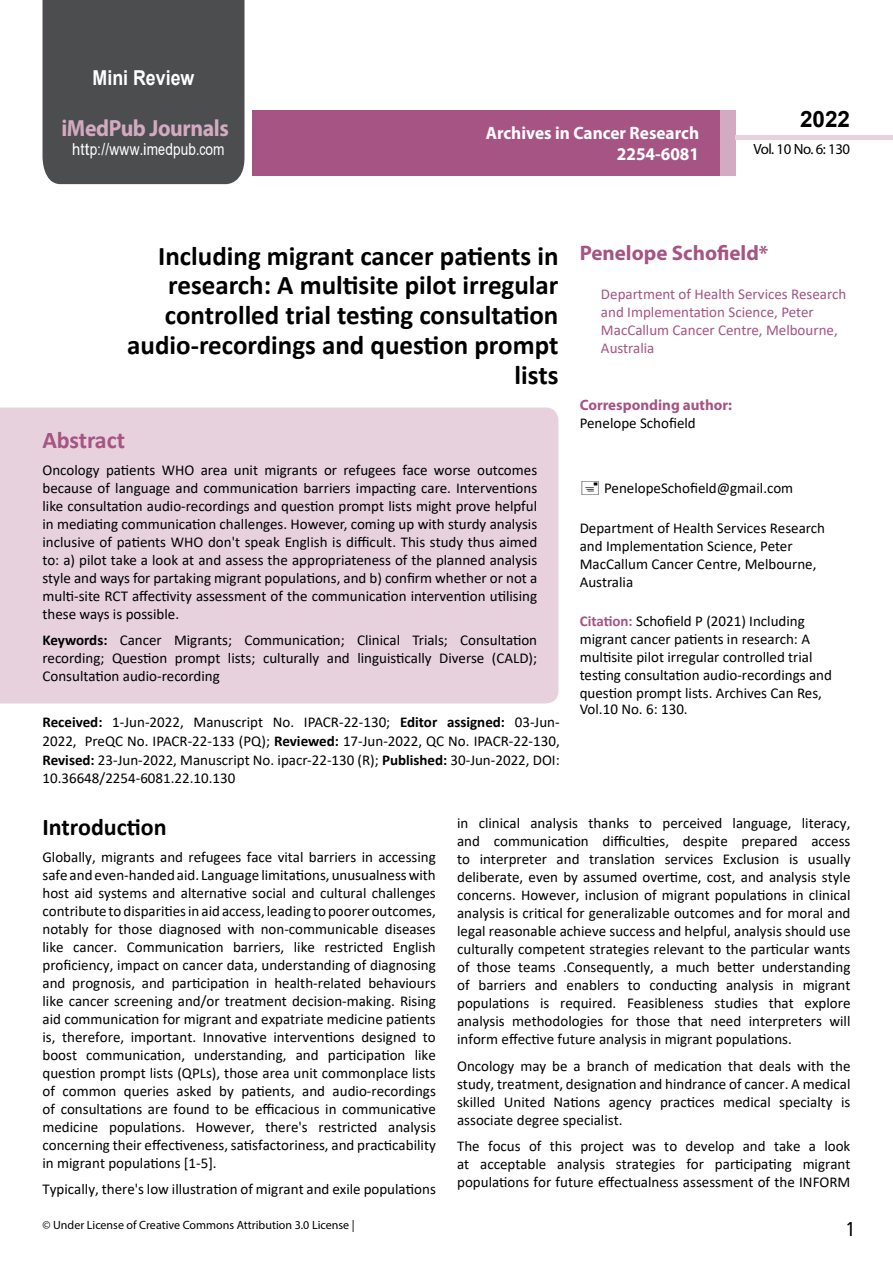
<style>
.page{position:relative;width:893px;height:1263px;background:#fff}
.page>*{position:absolute;margin:0;border:0;box-sizing:border-box;transform-origin:0 0}
.t1{font:700 27px/29.7px "Calibri";color:#000;text-align:right}
.t2{font:25.5px "Tunga";color:#000}
.t3{font:700 24px "Calibri";color:#000}
.t4{font:700 24px "Calibri";letter-spacing:-.005em;color:#a55483}
.t5{font:700 23.4px "Myriad Pro";letter-spacing:-.02em;color:#d2aac1;scale:.93 1}
.t6{font:700 22.5px "Arial";color:#000}
.t7{font:700 21px "Myriad Pro";color:#a55483}
.t8{font:700 20.55px "Arial";color:#fff;scale:.87 1}
.t9{font:700 18px/21.6px "Myriad Pro";color:#fff;text-align:right;scale:.96 1}
.t10{font:16.5px "Arial";letter-spacing:.01em;color:#fff;scale:.89 1}
.t11{font:15px/18px "Calibri";color:#000;text-align:justify}
.t12{font:15px/18px "Calibri";color:#a55483}
.t13{font:700 15px "Myriad Pro";color:#a55483}
.t14{font:14.85px "Myriad Pro";letter-spacing:-.03em;color:#000}
.t15{font:12px "Myriad Pro";color:#000}
.s1{font-family:"Calibri"}
.s2{font-weight:700}
.s3{font-weight:700;color:#a55483}
</style>
<div class="page">
<div style="left:43px;top:0;width:201px;height:184px;background:#4c4d4f"></div>
<div style="left:252px;top:110px;width:469px;height:66px;background:#a55483"></div>
<div style="left:720px;top:110px;width:16px;height:66px;background:#d2aac1"></div>
<div style="left:736px;top:135px;width:157px;height:5px;background:#e6d1dd"></div>
<div style="left:0;top:407px;width:558px;height:296px;background:#e6d1dd"></div>
<h3 class="t8" style="left:93px;top:64px;width:119px">Mini Review</h3>
<h3 class="t5" style="left:61px;top:113px;width:181px">iMedPub Journals</h3>
<p class="t10" style="left:72px;top:138px;width:173px">http://www<span class="s1">.</span>imedpub<span class="s1">.</span>com</p>
<p class="t9" style="left:486px;top:121px;width:224px">Archives in Cancer Research<br>2254-6081</p>
<h3 class="t6" style="left:800px;top:104px;width:52px">2022</h3>
<p class="t14" style="left:753px;top:140px;width:98px">Vol. 10 No. 6: 130</p>
<h1 class="t1" style="left:127px;top:241px;width:433px">Including migrant cancer patients in research: A multisite pilot irregular controlled trial testing consultation audio-recordings and question prompt lists</h1>
<h3 class="t7" style="left:580px;top:239px;width:190px">Penelope Schofield*</h3>
<p class="t12" style="left:601px;top:285px;width:247px">Department of Health Services Research and Implementation Science, Peter<br>MacCallum Cancer Centre, Melbourne,<br>Australia</p>
<h3 class="t4" style="left:43px;top:423px;width:84px">Abstract</h3>
<p class="t11" style="left:43px;top:460px;width:496px">Oncology patients WHO area unit migrants or refugees face worse outcomes because of language and communication barriers impacting care. Interventions like consultation audio-recordings and question prompt lists might prove helpful in mediating communication challenges. However, coming up with sturdy analysis inclusive of patients WHO don't speak English is difficult. This study thus aimed to: a) pilot take a look at and assess the appropriateness of the planned analysis style and ways for partaking migrant populations, and b) confirm whether or not a multi-site RCT affectivity assessment of the communication intervention utilising these ways is possible.</p>
<p class="t11" style="left:43px;top:631px;width:496px"><span class="s2">Keywords:</span> Cancer Migrants; Communication; Clinical Trials; Consultation recording; Question prompt lists; culturally and linguistically Diverse (CALD); Consultation audio-recording</p>
<p class="t11" style="left:43px;top:712px;width:519px;line-height:18.8px"><span class="s2">Received:</span> 1-Jun-2022, Manuscript No. IPACR-22-130; <span class="s2">Editor assigned:</span> 03-Jun-2022, PreQC No. IPACR-22-133 (PQ); <span class="s2">Reviewed:</span> 17-Jun-2022, QC No. IPACR-22-130, <span class="s2">Revised:</span> 23-Jun-2022, Manuscript No. ipacr-22-130 (R); <span class="s2">Published:</span> 30-Jun-2022, DOI:<br>10.36648/2254-6081.22.10.130</p>
<p class="t13" style="left:580px;top:395px;width:154px">Corresponding author:</p>
<p class="t11" style="left:580px;top:413px;width:118px">Penelope Schofield</p>
<p class="t11" style="left:604px;top:479px;width:191px">PenelopeSchofield@gmail.com</p>
<p class="t11" style="left:580px;top:518px;width:247px;text-align:left">Department of Health Services Research and Implementation Science, Peter<br>MacCallum Cancer Centre, Melbourne,<br>Australia</p>
<p class="t11" style="left:580px;top:611px;width:254px;text-align:left"><span class="s3">Citation:</span> Schofield P (2021) Including migrant cancer patients in research: A multisite pilot irregular controlled trial testing consultation audio-recordings and question prompt lists. Archives Can Res,</p>
<p class="t11" style="left:580px;top:700px;width:109px">Vol.10 No. 6: 130.</p>
<h3 class="t3" style="left:43px;top:810px;width:126px">Introduction</h3>
<p class="t11" style="left:43px;top:847px;width:395px">Globally, migrants and refugees face vital barriers in accessing safe and even-handed aid. Language limitations, unusualness with host aid systems and alternative social and cultural challenges contribute to disparities in aid access, leading to poorer outcomes, notably for those diagnosed with non-communicable diseases like cancer. Communication barriers, like restricted English proficiency, impact on cancer data, understanding of diagnosing and prognosis, and participation in health-related behaviours like cancer screening and/or treatment decision-making. Rising aid communication for migrant and expatriate medicine patients is, therefore, important. Innovative interventions designed to boost communication, understanding, and participation like question prompt lists (QPLs), those area unit commonplace lists of common queries asked by patients, and audio-recordings of consultations are found to be efficacious in communicative medicine populations. However, there's restricted analysis concerning their effectiveness, satisfactoriness, and practicability in migrant populations [1-5].</p>
<p class="t11" style="left:43px;top:1180px;width:395px">Typically, there's low illustration of migrant and exile populations</p>
<p class="t15" style="left:43px;top:1218px;width:314px">© Under License of Creative Commons Attribution 3.0 License |</p>
<p class="t11" style="left:457px;top:814px;width:395px">in clinical analysis thanks to perceived language, literacy, and communication difficulties, despite prepared access to interpreter and translation services Exclusion is usually deliberate, even by assumed overtime, cost, and analysis style concerns. However, inclusion of migrant populations in clinical analysis is critical for generalizable outcomes and for moral and legal reasonable achieve success and helpful, analysis should use culturally competent strategies relevant to the particular wants of those teams .Consequently, a much better understanding of barriers and enablers to conducting analysis in migrant populations is required. Feasibleness studies that explore analysis methodologies for those that need interpreters will inform effective future analysis in migrant populations.</p>
<p class="t11" style="left:457px;top:1056px;width:395px">Oncology may be a branch of medication that deals with the study, treatment, designation and hindrance of cancer. A medical skilled United Nations agency practices medical specialty is associate degree specialist.</p>
<p class="t11" style="left:457px;top:1137px;width:395px">The focus of this project was to develop and take a look at acceptable analysis strategies for participating migrant populations for future effectualness assessment of the INFORM</p>
<h2 class="t2" style="left:847px;top:1212px;width:9px">1</h2>
</div>
